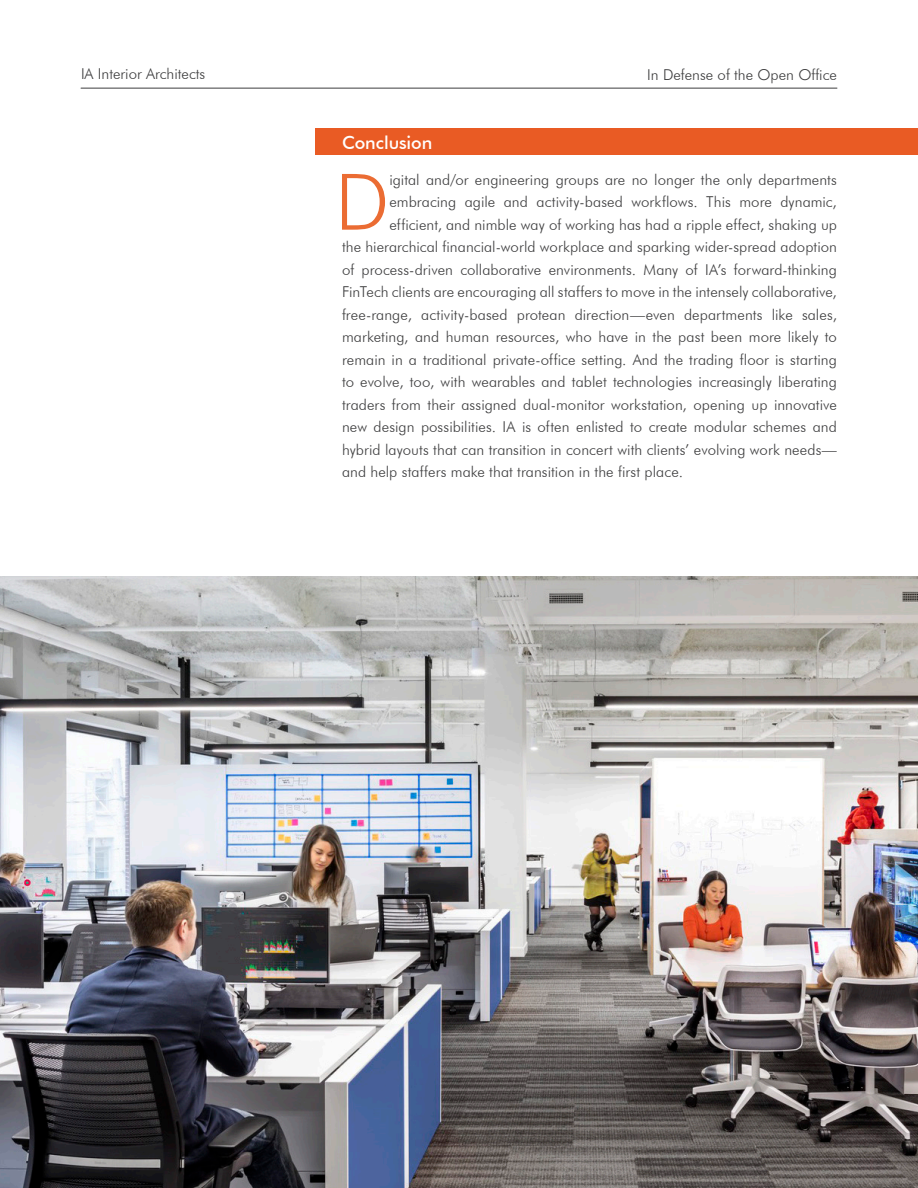
<style>
.page{position:relative;width:918px;height:1188px;background:#fff}
.page>*{position:absolute;margin:0;border:0;box-sizing:border-box;transform-origin:0 0}
.t1{font:300 78px "Futura BT";color:#eb6c33}
.t2{font:500 18px "Futura BT";letter-spacing:-.01em;color:#fff}
.t3{font:300 15px "Futura BT";letter-spacing:.005em;color:#3e3e3f}
</style>
<div class="page">
<hr style="left:81px;top:88px;width:756px;height:1px;background:#3e3e3f">
<div style="left:315px;top:128px;width:603px;height:27px;background:#e95b24"></div>
<img style="left:0;top:576px;width:918px;height:612px">
<p class="t3" style="left:81px;top:64px;width:126px">IA Interior Architects</p>
<p class="t3" style="left:647px;top:66px;width:191px">In Defense of the Open Office</p>
<p class="t2" style="left:342px;top:131px;width:92px">Conclusion</p>
<p class="t1" style="left:335px;top:155px;width:56px">D</p>
<p class="t3" style="left:389px;top:170px;width:449px">igital and/or engineering groups are no longer the only departments</p>
<p class="t3" style="left:389px;top:193px;width:449px">embracing agile and activity-based workflows. This more dynamic,</p>
<p class="t3" style="left:389px;top:215px;width:449px">efficient, and nimble way of working has had a ripple effect, shaking up</p>
<p class="t3" style="left:342px;top:238px;width:497px">the hierarchical financial-world workplace and sparking wider-spread adoption</p>
<p class="t3" style="left:342px;top:260px;width:497px">of process-driven collaborative environments. Many of IA’s forward-thinking</p>
<p class="t3" style="left:342px;top:283px;width:496px">FinTech clients are encouraging all staffers to move in the intensely collaborative,</p>
<p class="t3" style="left:342px;top:305px;width:497px">free-range, activity-based protean direction—even departments like sales,</p>
<p class="t3" style="left:342px;top:328px;width:496px">marketing, and human resources, who have in the past been more likely to</p>
<p class="t3" style="left:342px;top:350px;width:496px">remain in a traditional private-office setting. And the trading floor is starting</p>
<p class="t3" style="left:342px;top:373px;width:497px">to evolve, too, with wearables and tablet technologies increasingly liberating</p>
<p class="t3" style="left:342px;top:395px;width:497px">traders from their assigned dual-monitor workstation, opening up innovative</p>
<p class="t3" style="left:342px;top:418px;width:496px">new design possibilities. IA is often enlisted to create modular schemes and</p>
<p class="t3" style="left:342px;top:440px;width:496px">hybrid layouts that can transition in concert with clients’ evolving work needs—</p>
<p class="t3" style="left:342px;top:463px;width:343px">and help staffers make that transition in the first place.</p>
</div>
